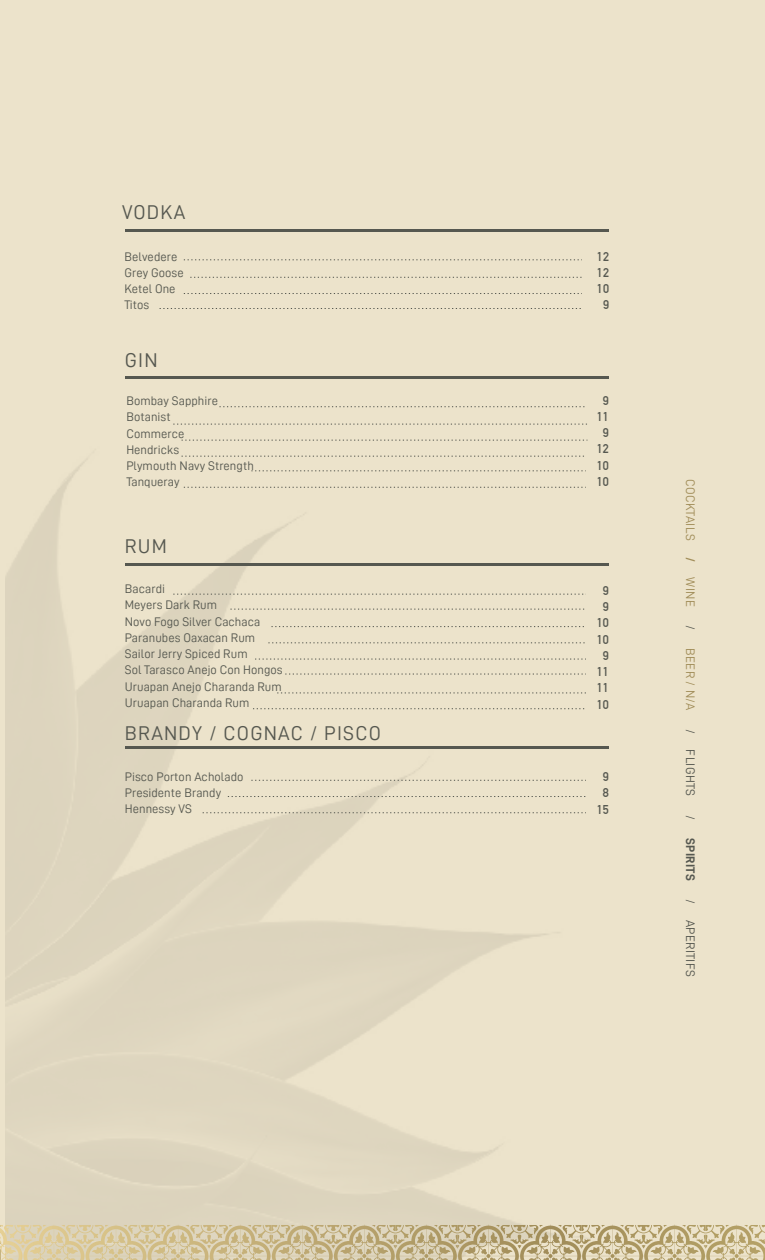
<style>
.page{position:relative;width:765px;height:1260px;background:#fff}
.page>*{position:absolute;margin:0;border:0;box-sizing:border-box;transform-origin:0 0}
.t1{font:20px "D DIN";letter-spacing:.06em;color:#565850}
.t2{font:12.5px/16.2px "D DIN";letter-spacing:.005em;color:#565850}
.t3{font:700 12.5px/16.2px "DIN Alternate";letter-spacing:.005em;color:#565850;text-align:center}
.t4{font:12.5px "D DIN";letter-spacing:.025em;color:#a18d59}
.t5{font:12.5px "D DIN";letter-spacing:.025em;color:#565850}
.t6{font:12.5px "D DIN Bold";letter-spacing:.025em;color:#565850}
.t7{font:12.5px "D DIN Bold";color:#a18d59}
</style>
<div class="page">
<div style="left:5px;top:0;width:760px;height:1260px;background:#ece3cb"></div>
<img style="left:5px;top:439px;width:583px;height:786px">
<div style="left:0;top:0;width:5px;height:1260px;background:#ece3cb"></div>
<svg style="left:0;top:1225px;width:765px;height:35px"></svg>
<hr style="left:125px;top:376px;width:484px;height:3px;background:#565850">
<hr style="left:125px;top:563px;width:484px;height:3px;background:#565850">
<hr style="left:125px;top:746px;width:484px;height:3px;background:#565850">
<hr style="left:125px;top:229px;width:483px;height:3px;background:#565850">
<svg style="left:173px;top:424px;width:414px;height:1px"></svg>
<svg style="left:182px;top:440px;width:405px;height:1px"></svg>
<svg style="left:182px;top:456px;width:402px;height:1px"></svg>
<svg style="left:251px;top:471px;width:335px;height:1px"></svg>
<svg style="left:173px;top:594px;width:413px;height:1px"></svg>
<svg style="left:230px;top:609px;width:356px;height:1px"></svg>
<svg style="left:271px;top:626px;width:315px;height:1px"></svg>
<svg style="left:268px;top:643px;width:318px;height:1px"></svg>
<svg style="left:255px;top:659px;width:331px;height:1px"></svg>
<svg style="left:285px;top:674px;width:301px;height:1px"></svg>
<svg style="left:251px;top:780px;width:335px;height:1px"></svg>
<svg style="left:228px;top:796px;width:358px;height:1px"></svg>
<svg style="left:203px;top:813px;width:383px;height:1px"></svg>
<svg style="left:184px;top:260px;width:398px;height:1px"></svg>
<svg style="left:190px;top:277px;width:392px;height:1px"></svg>
<svg style="left:184px;top:293px;width:398px;height:1px"></svg>
<svg style="left:160px;top:308px;width:421px;height:1px"></svg>
<svg style="left:219px;top:407px;width:366px;height:1px"></svg>
<svg style="left:184px;top:487px;width:402px;height:1px"></svg>
<svg style="left:277px;top:693px;width:310px;height:1px"></svg>
<svg style="left:253px;top:709px;width:333px;height:1px"></svg>
<h1 class="t1" style="left:122px;top:202px;width:65px">VODKA</h1>
<p class="t2" style="left:125px;top:248px;width:61px">Belvedere<br>Grey Goose<br>Ketel One<br>Titos</p>
<p class="t3" style="left:597px;top:247px;width:14px">12<br>12<br>10<br>9</p>
<h1 class="t1" style="left:125px;top:349px;width:34px">GIN</h1>
<p class="t2" style="left:126px;top:393px;width:129px">Bombay Sapphire<br>Botanist<br>Commerce<br>Hendricks<br>Plymouth Navy Strength<br>Tanqueray</p>
<p class="t3" style="left:597px;top:391px;width:14px">9<br>11<br>9<br>12<br>10<br>10</p>
<h1 class="t1" style="left:125px;top:536px;width:44px">RUM</h1>
<p class="t2" style="left:125px;top:581px;width:159px">Bacardi<br>Meyers Dark Rum<br>Novo Fogo Silver Cachaca<br>Paranubes Oaxacan Rum<br>Sailor Jerry Spiced Rum<br>Sol Tarasco Anejo Con Hongos<br>Uruapan Anejo Charanda Rum<br>Uruapan Charanda Rum</p>
<p class="t3" style="left:597px;top:582px;width:14px">9<br>9<br>10<br>10<br>9<br>11<br>11<br>10</p>
<h1 class="t1" style="left:125px;top:722px;width:258px">BRANDY / COGNAC / PISCO</h1>
<p class="t2" style="left:125px;top:768px;width:120px">Pisco Porton Acholado<br>Presidente Brandy<br>Hennessy VS</p>
<p class="t3" style="left:597px;top:768px;width:14px">9<br>8<br>15</p>
<p class="t4" style="left:697px;top:479px;width:63px;rotate:90deg">COCKTAILS</p>
<p class="t7" style="left:697px;top:557px;width:7px;rotate:90deg">/</p>
<p class="t4" style="left:697px;top:577px;width:31px;rotate:90deg">WINE</p>
<p class="t2" style="left:699px;top:625px;width:6px;rotate:90deg">/</p>
<p class="t4" style="left:697px;top:648px;width:64px;rotate:90deg">BEER / N/A</p>
<p class="t5" style="left:697px;top:729px;width:69px;rotate:90deg">/ FLIGHTS</p>
<p class="t2" style="left:699px;top:815px;width:6px;rotate:90deg">/</p>
<p class="t6" style="left:697px;top:838px;width:44px;rotate:90deg">SPIRITS</p>
<p class="t5" style="left:697px;top:899px;width:79px;rotate:90deg">/ APERITIFS</p>
</div>
